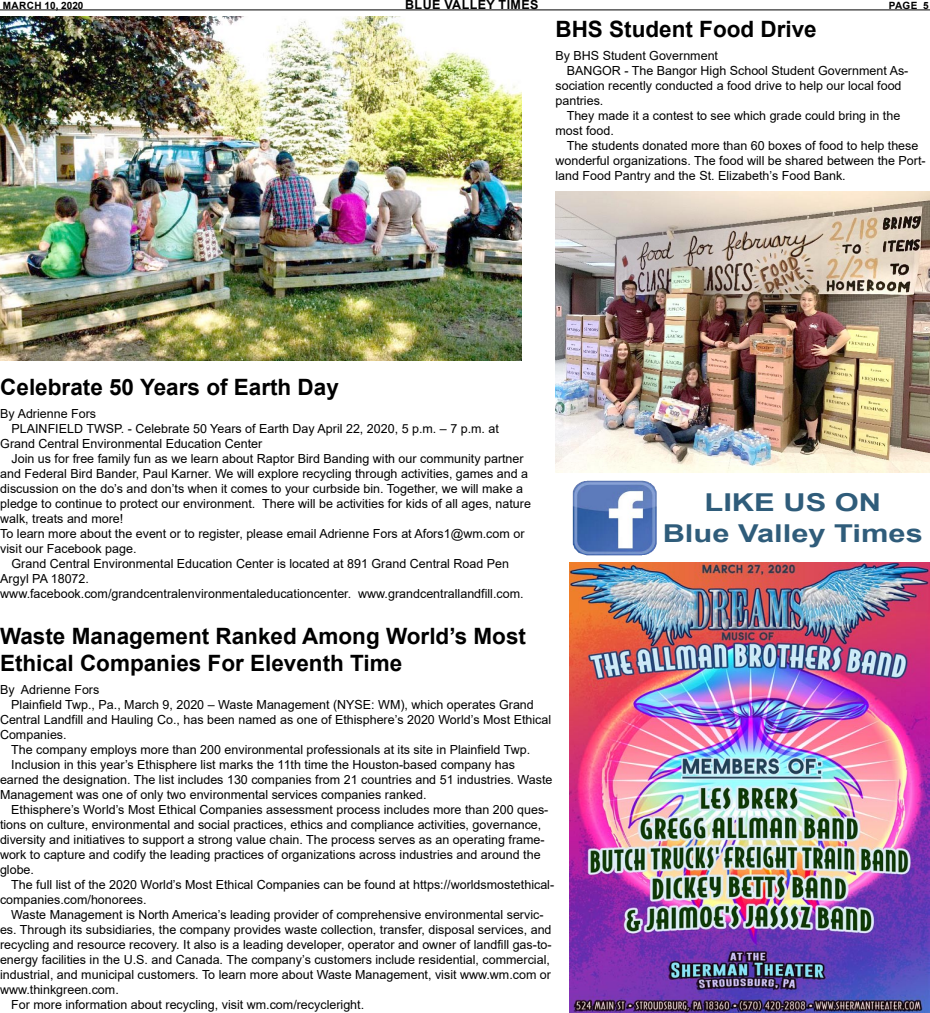
<style>
.page{position:relative;width:930px;height:1013px;background:#fff}
.page>*{position:absolute;margin:0;border:0;box-sizing:border-box;transform-origin:0 0}
.t1{font:700 24.62px "Arial";color:#2f5c7a;scale:1.25 1}
.t2{font:700 22.5px/27px "Arial";color:#000}
.t3{font:12.5px/15px "Arial";color:#000}
.t4{font:700 12.5px "Arial";letter-spacing:.035em;color:#000}
.t5{font:700 10px "Arial";letter-spacing:.035em;color:#000}
</style>
<div class="page">
<hr style="left:0;top:10px;width:930px;height:1px;background:#000">
<img style="left:570px;top:562px;width:360px;height:450px">
<img style="left:573px;top:480px;width:84px;height:75px">
<img style="left:0;top:17px;width:522px;height:343px">
<img style="left:555px;top:191px;width:375px;height:281px">
<p class="t5" style="left:3px;top:-1px;width:82px">MARCH 10, 2020</p>
<p class="t4" style="left:405px;top:-4px;width:135px">BLUE VALLEY TIMES</p>
<p class="t5" style="left:889px;top:-1px;width:41px">PAGE 5</p>
<p class="t2" style="left:555px;top:16px;width:263px">BHS Student Food Drive</p>
<p class="t3" style="left:555px;top:48px;width:164px">By BHS Student Government</p>
<p class="t3" style="left:555px;top:63px;width:354px;text-indent:11px">BANGOR - The Bangor High School Student Government As&shy;sociation recently conducted a food drive to help our local food pantries.</p>
<p class="t3" style="left:555px;top:108px;width:346px;text-indent:11px">They made it a contest to see which grade could bring in the most food.</p>
<p class="t3" style="left:555px;top:138px;width:372px;text-indent:11px">The students donated more than 60 boxes of food to help these wonderful organizations. The food will be shared between the Port&shy;land Food Pantry and the St. Elizabeth’s Food Bank.</p>
<p class="t2" style="left:0;top:374px;width:340px">Celebrate 50 Years of Earth Day</p>
<p class="t3" style="left:0;top:406px;width:97px">By Adrienne Fors</p>
<p class="t3" style="left:0;top:421px;width:500px;text-indent:11px">PLAINFIELD TWSP. - Celebrate 50 Years of Earth Day April 22, 2020, 5 p.m. – 7 p.m. at<br>Grand Central Environmental Education Center</p>
<p class="t3" style="left:0;top:451px;width:532px;text-indent:11px">Join us for free family fun as we learn about Raptor Bird Banding with our community partner and Federal Bird Bander, Paul Karner. We will explore recycling through activities, games and a discussion on the do’s and don’ts when it comes to your curbside bin. Together, we will make a pledge to continue to protect our environment. There will be activities for kids of all ages, nature walk, treats and more!</p>
<p class="t3" style="left:0;top:526px;width:526px">To learn more about the event or to register, please email Adrienne Fors at Afors1@wm.com or visit our Facebook page.</p>
<p class="t3" style="left:0;top:556px;width:510px;text-indent:11px">Grand Central Environmental Education Center is located at 891 Grand Central Road Pen<br>Argyl PA 18072.</p>
<p class="t3" style="left:0;top:586px;width:525px">www.facebook.com/grandcentralenvironmentaleducationcenter. www.grandcentrallandfill.com.</p>
<p class="t1" style="left:704px;top:484px;width:143px">LIKE US ON</p>
<p class="t1" style="left:662px;top:516px;width:210px">Blue Valley Times</p>
<p class="t2" style="left:0;top:623px;width:527px">Waste Management Ranked Among World’s Most<br>Ethical Companies For Eleventh Time</p>
<p class="t3" style="left:0;top:681px;width:101px">By Adrienne Fors</p>
<p class="t3" style="left:0;top:696px;width:553px;text-indent:11px">Plainfield Twp., Pa., March 9, 2020 – Waste Management (NYSE: WM), which operates Grand<br>Central Landfill and Hauling Co., has been named as one of Ethisphere’s 2020 World’s Most Ethical<br>Companies.</p>
<p class="t3" style="left:11px;top:741px;width:520px">The company employs more than 200 environmental professionals at its site in Plainfield Twp.</p>
<p class="t3" style="left:0;top:756px;width:554px;text-indent:11px">Inclusion in this year’s Ethisphere list marks the 11th time the Houston-based company has earned the designation. The list includes 130 companies from 21 countries and 51 industries. Waste<br>Management was one of only two environmental services companies ranked.</p>
<p class="t3" style="left:0;top:801px;width:550px;text-indent:11px">Ethisphere’s World’s Most Ethical Companies assessment process includes more than 200 ques&shy;tions on culture, environmental and social practices, ethics and compliance activities, governance, diversity and initiatives to support a strong value chain. The process serves as an operating frame&shy;work to capture and codify the leading practices of organizations across industries and around the globe.</p>
<p class="t3" style="left:0;top:876px;width:556px;text-indent:11px">The full list of the 2020 World’s Most Ethical Companies can be found at https://worldsmostethical&shy;companies.com/honorees.</p>
<p class="t3" style="left:0;top:906px;width:553px;text-indent:11px">Waste Management is North America’s leading provider of comprehensive environmental servic&shy;es. Through its subsidiaries, the company provides waste collection, transfer, disposal services, and recycling and resource recovery. It also is a leading developer, operator and owner of landfill gas-to&shy;energy facilities in the U.S. and Canada. The company’s customers include residential, commercial, industrial, and municipal customers. To learn more about Waste Management, visit www.wm.com or www.thinkgreen.com.</p>
<p class="t3" style="left:11px;top:996px;width:354px">For more information about recycling, visit wm.com/recycleright.</p>
</div>
